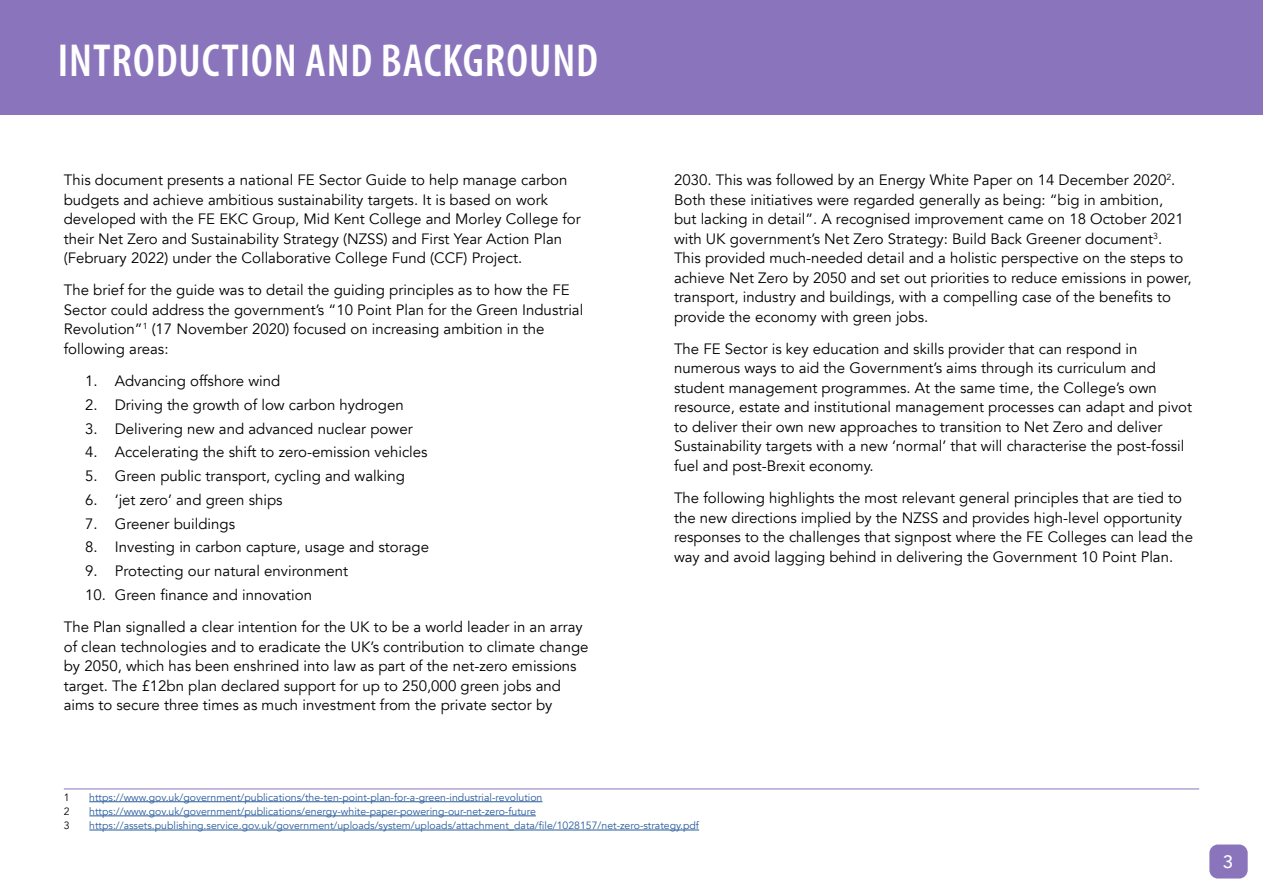
<style>
.page{position:relative;width:1263px;height:893px;background:#fff}
.page>*{position:absolute;margin:0;border:0;box-sizing:border-box;transform-origin:0 0}
.t1{font:600 condensed 46.5px "Myriad Pro";letter-spacing:.02em;color:#fff}
.t2{font:500 18px "Avenir Next";color:#fff}
.t3{font:15px/19.5px "Avenir";color:#000}
.t4{font:10.5px "Avenir";color:#275b9b}
.t5{font:10.5px "Avenir";color:#000}
</style>
<div class="page">
<div style="left:1209px;top:844px;width:39px;height:34px;background:#8a75bd;border-radius:9px"></div>
<div style="left:0;top:0;width:1263px;height:115px;background:#8a75bd"></div>
<hr style="left:64px;top:789px;width:1135px;height:1px;background:#8a75bd">
<hr style="left:89px;top:801px;width:453px;height:1px;background:#275b9b">
<hr style="left:89px;top:816px;width:447px;height:1px;background:#275b9b">
<hr style="left:89px;top:830px;width:610px;height:1px;background:#275b9b">
<h1 class="t1" style="left:58px;top:32px;width:542px">INTRODUCTION AND BACKGROUND</h1>
<p class="t3" style="left:64px;top:170px;width:519px">This document presents a national FE Sector Guide to help manage carbon budgets and achieve ambitious sustainability targets. It is based on work developed with the FE EKC Group, Mid Kent College and Morley College for their Net Zero and Sustainability Strategy (NZSS) and First Year Action Plan (February 2022) under the Collaborative College Fund (CCF) Project.</p>
<p class="t3" style="left:64px;top:281px;width:521px">The brief for the guide was to detail the guiding principles as to how the FE Sector could address the government’s “10 Point Plan for the Green Industrial Revolution”<sup>1</sup> (17 November 2020) focused on increasing ambition in the following areas:</p>
<p class="t3" style="left:85px;top:371px;width:197px">1. Advancing offshore wind</p>
<p class="t3" style="left:85px;top:395px;width:320px">2. Driving the growth of low carbon hydrogen</p>
<p class="t3" style="left:85px;top:419px;width:329px">3. Delivering new and advanced nuclear power</p>
<p class="t3" style="left:85px;top:443px;width:344px">4. Accelerating the shift to zero-emission vehicles</p>
<p class="t3" style="left:85px;top:466px;width:322px">5. Green public transport, cycling and walking</p>
<p class="t3" style="left:85px;top:490px;width:199px">6. ‘jet zero’ and green ships</p>
<p class="t3" style="left:85px;top:514px;width:152px">7. Greener buildings</p>
<p class="t3" style="left:85px;top:538px;width:346px">8. Investing in carbon capture, usage and storage</p>
<p class="t3" style="left:85px;top:561px;width:265px">9. Protecting our natural environment</p>
<p class="t3" style="left:64px;top:579px;width:520px;line-height:32.2px;text-indent:21px">10. Green finance and innovation<br>The Plan signalled a clear intention for the UK to be a world leader in an array</p>
<p class="t3" style="left:64px;top:637px;width:526px">of clean technologies and to eradicate the UK’s contribution to climate change by 2050, which has been enshrined into law as part of the net-zero emissions target. The £12bn plan declared support for up to 250,000 green jobs and aims to secure three times as much investment from the private sector by</p>
<p class="t3" style="left:674px;top:170px;width:519px">2030. This was followed by an Energy White Paper on 14 December 2020<sup>2</sup>.<br>Both these initiatives were regarded generally as being: “big in ambition,<br>but lacking in detail”. A recognised improvement came on 18 October 2021 with UK government’s Net Zero Strategy: Build Back Greener document<sup>3</sup>.<br>This provided much-needed detail and a holistic perspective on the steps to achieve Net Zero by 2050 and set out priorities to reduce emissions in power, transport, industry and buildings, with a compelling case of the benefits to provide the economy with green jobs.</p>
<p class="t3" style="left:674px;top:339px;width:520px">The FE Sector is key education and skills provider that can respond in numerous ways to aid the Government’s aims through its curriculum and student management programmes. At the same time, the College’s own resource, estate and institutional management processes can adapt and pivot to deliver their own new approaches to transition to Net Zero and deliver Sustainability targets with a new ‘normal’ that will characterise the post-fossil fuel and post-Brexit economy.</p>
<p class="t3" style="left:674px;top:488px;width:520px">The following highlights the most relevant general principles that are tied to the new directions implied by the NZSS and provides high-level opportunity responses to the challenges that signpost where the FE Colleges can lead the way and avoid lagging behind in delivering the Government 10 Point Plan.</p>
<p class="t5" style="left:64px;top:791px;width:7px">1</p>
<p class="t4" style="left:89px;top:791px;width:455px">https://www.gov.uk/government/publications/the-ten-point-plan-for-a-green-industrial-revolution</p>
<p class="t5" style="left:64px;top:805px;width:7px">2</p>
<p class="t4" style="left:89px;top:805px;width:448px">https://www.gov.uk/government/publications/energy-white-paper-powering-our-net-zero-future</p>
<p class="t5" style="left:64px;top:819px;width:7px">3</p>
<p class="t4" style="left:89px;top:819px;width:611px">https://assets.publishing.service.gov.uk/government/uploads/system/uploads/attachment_data/file/1028157/net-zero-strategy.pdf</p>
<p class="t2" style="left:1223px;top:846px;width:12px">3</p>
</div>
